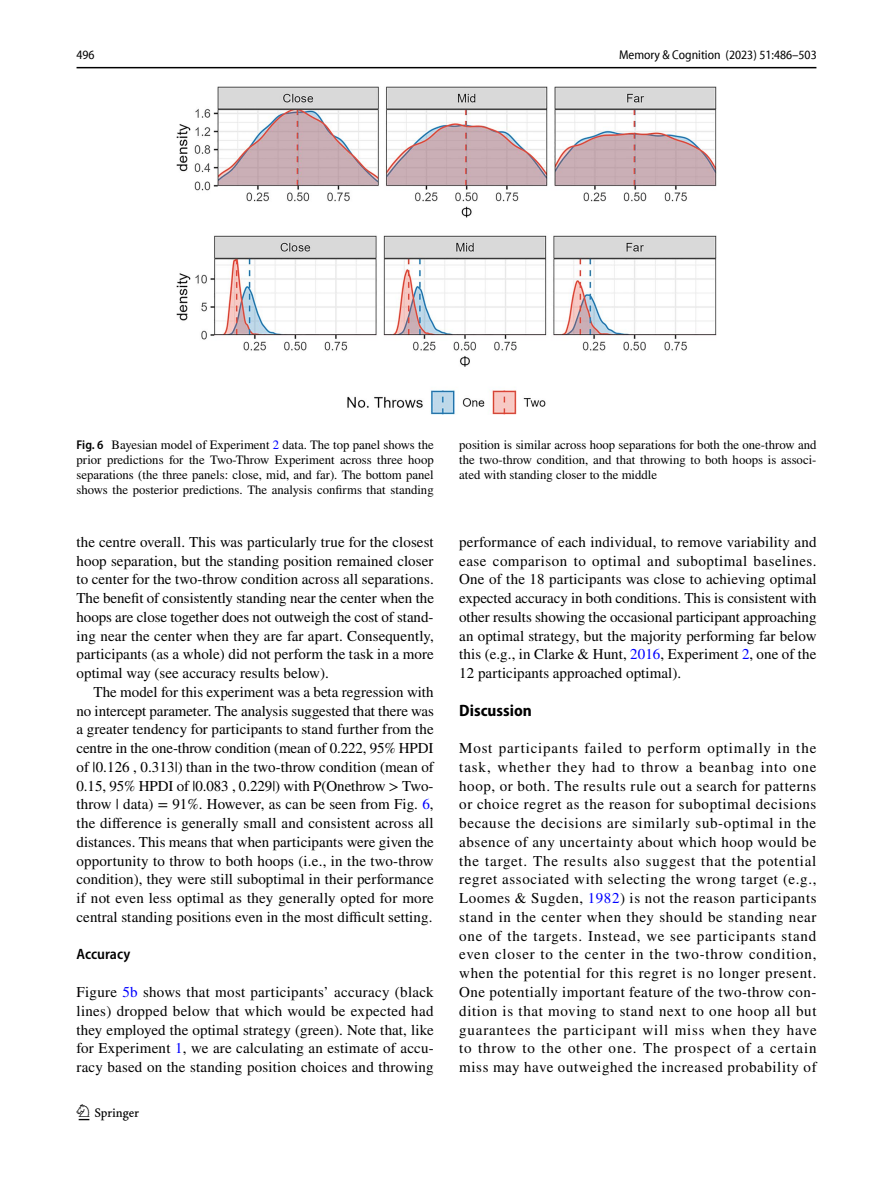
<style>
.page{position:relative;width:893px;height:1187px;background:#fff}
.page>*{position:absolute;margin:0;border:0;box-sizing:border-box;transform-origin:0 0}
.t1{font:22.5px "Springnew Regular 2";color:#000}
.t2{font:700 semi-condensed 16.5px "Myriad Pro";color:#000}
.t3{font:15px/18.8px "STIX";letter-spacing:.005em;color:#000;text-align:justify}
.t4{font:600 semi-condensed 15px "Myriad Pro";color:#000}
.t5{font:12.75px/15px "STIX";color:#000;text-align:justify}
.t6{font:semi-condensed 12.75px "Myriad Pro Unic";color:#000}
.s1{font-family:"Myriad Pro";font-weight:600;font-stretch:semi-condensed}
.s2{color:#00f}
</style>
<div class="page">
<hr style="left:77px;top:67px;width:739px;height:1px;background:#000">
<img style="left:176px;top:87px;width:540px;height:327px">
<p class="t6" style="left:77px;top:50px;width:20px">496</p>
<p class="t6" style="left:619px;top:50px;width:199px">Memory &amp; Cognition (2023) 51:486–503</p>
<p class="t5" style="left:77px;top:438px;width:359px"><span class="s1">Fig. 6</span> Bayesian model of Experiment <span class="s2">2</span> data. The top panel shows the prior predictions for the Two-Throw Experiment across three hoop separations (the three panels: close, mid, and far). The bottom panel shows the posterior predictions. The analysis confirms that standing</p>
<p class="t5" style="left:459px;top:438px;width:359px">position is similar across hoop separations for both the one-throw and the two-throw condition, and that throwing to both hoops is associ&shy;ated with standing closer to the middle</p>
<p class="t3" style="left:77px;top:533px;width:359px">the centre overall. This was particularly true for the closest hoop separation, but the standing position remained closer to center for the two-throw condition across all separations.<br>The benefit of consistently standing near the center when the hoops are close together does not outweigh the cost of stand&shy;ing near the center when they are far apart. Consequently, participants (as a whole) did not perform the task in a more optimal way (see accuracy results below).</p>
<p class="t3" style="left:77px;top:683px;width:359px;text-indent:17px">The model for this experiment was a beta regression with no intercept parameter. The analysis suggested that there was a greater tendency for participants to stand further from the centre in the one-throw condition (mean of 0.222, 95% HPDI of |0.126 , 0.313|) than in the two-throw condition (mean of 0.15, 95% HPDI of |0.083 , 0.229|) with P(Onethrow &gt; Two&shy;throw | data) = 91%. However, as can be seen from Fig. <span class="s2">6</span>, the difference is generally small and consistent across all distances. This means that when participants were given the opportunity to throw to both hoops (i.e., in the two-throw condition), they were still suboptimal in their performance if not even less optimal as they generally opted for more central standing positions even in the most difficult setting.</p>
<p class="t4" style="left:77px;top:946px;width:55px">Accuracy</p>
<p class="t3" style="left:77px;top:983px;width:359px">Figure <span class="s2">5b</span> shows that most participants’ accuracy (black lines) dropped below that which would be expected had they employed the optimal strategy (green). Note that, like for Experiment <span class="s2">1</span>, we are calculating an estimate of accu&shy;racy based on the standing position choices and throwing</p>
<h1 class="t1" style="left:79px;top:1104px;width:62px">1 3</h1>
<p class="t3" style="left:459px;top:533px;width:359px">performance of each individual, to remove variability and ease comparison to optimal and suboptimal baselines.<br>One of the 18 participants was close to achieving optimal expected accuracy in both conditions. This is consistent with other results showing the occasional participant approaching an optimal strategy, but the majority performing far below this (e.g., in Clarke &amp; Hunt, <span class="s2">2016</span>, Experiment <span class="s2">2</span>, one of the 12 participants approached optimal).</p>
<p class="t2" style="left:459px;top:700px;width:74px">Discussion</p>
<p class="t3" style="left:459px;top:739px;width:359px">Most participants failed to perform optimally in the task, whether they had to throw a beanbag into one hoop, or both. The results rule out a search for patterns or choice regret as the reason for suboptimal decisions because the decisions are similarly sub-optimal in the absence of any uncertainty about which hoop would be the target. The results also suggest that the potential regret associated with selecting the wrong target (e.g., Loomes &amp; Sugden, <span class="s2">1982</span>) is not the reason participants stand in the center when they should be standing near one of the targets. Instead, we see participants stand even closer to the center in the two-throw condition, when the potential for this regret is no longer present.<br>One potentially important feature of the two-throw con&shy;dition is that moving to stand next to one hoop all but guarantees the participant will miss when they have to throw to the other one. The prospect of a certain miss may have outweighed the increased probability of</p>
</div>
